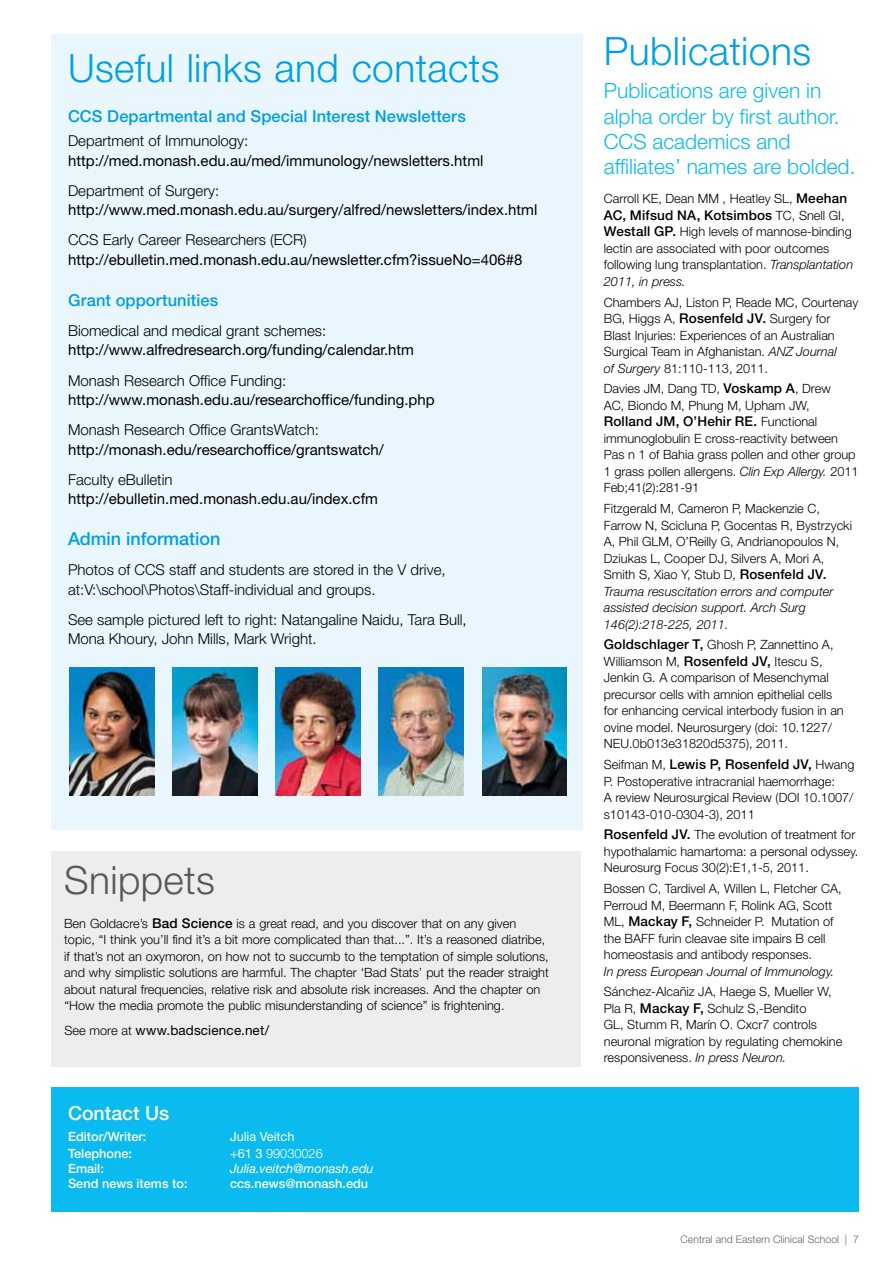
<style>
.page{position:relative;width:893px;height:1263px;background:#fff}
.page>*{position:absolute;margin:0;border:0;box-sizing:border-box;transform-origin:0 0}
.t1{font:300 39px "Helvetica Neue LT";letter-spacing:.01em;color:#009fe3}
.t2{font:300 39px "Helvetica Neue LT";letter-spacing:.01em;color:#575756}
.t3{font:300 21px/25.2px "Helvetica Neue LT";color:#0bbbef}
.t4{font:500 19.5px "Helvetica Neue LT";color:#fff}
.t5{font:500 18px "Helvetica Neue LT";color:#009fe3}
.t6{font:500 16.5px "Helvetica Neue LT";letter-spacing:.005em;color:#009fe3}
.t7{font:15px "Helvetica Neue LT";color:#000}
.t8{font:300 15px/19.5px "Helvetica Neue LT";color:#000}
.t9{font:500 13.5px "Helvetica Neue LT";letter-spacing:.01em;color:#000}
.t10{font:13.5px "Helvetica Neue LT";letter-spacing:.01em;color:#000}
.t11{font:300 12.75px/16.5px "Helvetica Neue LT";color:#000}
.t12{font:500 12.75px "Helvetica Neue LT";color:#fff}
.t13{font:italic 300 12.75px "Helvetica Neue LT";color:#000}
.t14{font:italic 12.75px "Helvetica Neue LT";color:#fff}
.t15{font:300 12.75px "Helvetica Neue LT";color:#fff}
.t16{font:12.75px "Helvetica Neue LT";color:#fff}
.t17{font:300 10.5px "Helvetica Neue LT";color:#646363}
.s1{font-weight:500;font-size:13.5px}
.s2{font-weight:300;font-size:12.75px}
.s3{font-weight:400}
.s4{font-style:italic}
</style>
<div class="page">
<div style="left:51px;top:34px;width:532px;height:795px;background:#eaf6fe"></div>
<div style="left:51px;top:851px;width:530px;height:215px;background:#ededed"></div>
<div style="left:51px;top:1087px;width:808px;height:125px;background:#0bbbef"></div>
<img style="left:69px;top:668px;width:85px;height:127px">
<img style="left:173px;top:668px;width:84px;height:127px">
<img style="left:276px;top:668px;width:85px;height:127px">
<img style="left:379px;top:668px;width:85px;height:127px">
<img style="left:482px;top:668px;width:85px;height:127px">
<h1 class="t1" style="left:68px;top:44px;width:433px">Useful links and contacts</h1>
<p class="t6" style="left:68px;top:107px;width:399px">CCS Departmental and Special Interest Newsletters</p>
<p class="t8" style="left:68px;top:131px;width:182px">Department of Immunology:</p>
<p class="t7" style="left:68px;top:151px;width:417px">http://med.monash.edu.au/med/immunology/newsletters.html</p>
<p class="t8" style="left:68px;top:180px;width:153px">Department of Surgery:</p>
<p class="t7" style="left:68px;top:201px;width:471px">http://www.med.monash.edu.au/surgery/alfred/newsletters/index.html</p>
<p class="t8" style="left:68px;top:230px;width:240px">CCS Early Career Researchers (ECR)</p>
<p class="t7" style="left:68px;top:251px;width:456px">http://ebulletin.med.monash.edu.au/newsletter.cfm?issueNo=406#8</p>
<p class="t6" style="left:68px;top:290px;width:152px">Grant opportunities</p>
<p class="t8" style="left:68px;top:320px;width:260px">Biomedical and medical grant schemes:</p>
<p class="t7" style="left:68px;top:341px;width:347px">http://www.alfredresearch.org/funding/calendar.htm</p>
<p class="t8" style="left:68px;top:370px;width:220px">Monash Research Office Funding:</p>
<p class="t7" style="left:68px;top:391px;width:368px">http://www.monash.edu.au/researchoffice/funding.php</p>
<p class="t8" style="left:68px;top:420px;width:252px">Monash Research Office GrantsWatch:</p>
<p class="t7" style="left:68px;top:440px;width:317px">http://monash.edu/researchoffice/grantswatch/</p>
<p class="t8" style="left:68px;top:469px;width:106px">Faculty eBulletin</p>
<p class="t7" style="left:68px;top:490px;width:311px">http://ebulletin.med.monash.edu.au/index.cfm</p>
<h3 class="t5" style="left:68px;top:528px;width:154px">Admin information</h3>
<p class="t8" style="left:68px;top:560px;width:379px">Photos of CCS staff and students are stored in the V drive, at:V:\school\Photos\Staff-individual and groups.</p>
<p class="t8" style="left:68px;top:609px;width:400px">See sample pictured left to right: Natangaline Naidu, Tara Bull,<br>Mona Khoury, John Mills, Mark Wright.</p>
<h1 class="t2" style="left:64px;top:857px;width:152px">Snippets</h1>
<p class="t11" style="left:64px;top:915px;width:486px">Ben Goldacre’s <span class="s1">Bad Science</span> is a great read, and you discover that on any given topic, “I think you’ll find it’s a bit more complicated than that...”. It’s a reasoned diatribe, if that’s not an oxymoron, on how not to succumb to the temptation of simple solutions, and why simplistic solutions are harmful. The chapter ‘Bad Stats’ put the reader straight about natural frequencies, relative risk and absolute risk increases. And the chapter on “How the media promote the public misunderstanding of science” is frightening.</p>
<p class="t10" style="left:64px;top:1022px;width:206px"><span class="s2">See more at</span> www.badscience.net/</p>
<h3 class="t4" style="left:68px;top:1101px;width:103px">Contact Us</h3>
<p class="t12" style="left:68px;top:1129px;width:80px">Editor/Writer:</p>
<p class="t16" style="left:230px;top:1129px;width:66px">Julia Veitch</p>
<p class="t12" style="left:68px;top:1146px;width:66px">Telephone:</p>
<p class="t15" style="left:230px;top:1145px;width:94px"><span class="s3">+61 3</span> 99030026</p>
<p class="t12" style="left:68px;top:1161px;width:37px">Email:</p>
<p class="t14" style="left:230px;top:1160px;width:145px">Julia.veitch@monash.edu</p>
<p class="t12" style="left:68px;top:1176px;width:121px">Send news items to:</p>
<p class="t12" style="left:230px;top:1176px;width:140px">ccs.news@monash.edu</p>
<h1 class="t1" style="left:604px;top:27px;width:209px">Publications</h1>
<h2 class="t3" style="left:604px;top:78px;width:253px">Publications are given in alpha order by first author.<br>CCS academics and affiliates’ names are bolded.</h2>
<p class="t11" style="left:604px;top:190px;width:245px">Carroll KE, Dean MM , Heatley SL, <span class="s1">Meehan</span></p>
<p class="t9" style="left:604px;top:207px;width:242px">AC, Mifsud NA, Kotsimbos <span class="s2">TC, Snell GI,</span></p>
<p class="t11" style="left:604px;top:223px;width:251px"><span class="s1">Westall GP.</span> High levels of mannose-binding lectin are associated with poor outcomes following lung transplantation. <span class="s4">Transplantation 2011, in press.</span></p>
<p class="t11" style="left:604px;top:293px;width:256px">Chambers AJ, Liston P, Reade MC, Courtenay BG, Higgs A, <span class="s1">Rosenfeld JV.</span> Surgery for Blast Injuries: Experiences of an Australian Surgical Team in Afghanistan. <span class="s4">ANZ Journal<br>of Surgery</span> 81:110-113, 2011.</p>
<p class="t11" style="left:604px;top:380px;width:228px">Davies JM, Dang TD, <span class="s1">Voskamp A</span>, Drew<br>AC, Biondo M, Phung M, Upham JW,</p>
<p class="t9" style="left:604px;top:413px;width:215px">Rolland JM, O’Hehir RE. <span class="s2">Functional</span></p>
<p class="t11" style="left:604px;top:430px;width:256px">immunoglobulin E cross-reactivity between Pas n 1 of Bahia grass pollen and other group 1 grass pollen allergens. <span class="s4">Clin Exp Allergy.</span> 2011<br>Feb;41(2):281-91</p>
<p class="t11" style="left:604px;top:500px;width:250px">Fitzgerald M, Cameron P, Mackenzie C, Farrow N, Scicluna P, Gocentas R, Bystrzycki A, Phil GLM, O’Reilly G, Andrianopoulos N, Dziukas L, Cooper DJ, Silvers A, Mori A, Smith S, Xiao Y, Stub D, <span class="s1">Rosenfeld JV.<br></span><span class="s4">Trauma resuscitation errors and computer assisted decision support. Arch Surg 146(2):218-225, 2011.</span></p>
<p class="t11" style="left:604px;top:636px;width:241px"><span class="s1">Goldschlager T,</span> Ghosh P, Zannettino A, Williamson M, <span class="s1">Rosenfeld JV,</span> Itescu S, Jenkin G. A comparison of Mesenchymal precursor cells with amnion epithelial cells for enhancing cervical interbody fusion in an ovine model. Neurosurgery (doi: 10.1227/ NEU.0b013e31820d5375), 2011.</p>
<p class="t9" style="left:604px;top:756px;width:252px"><span class="s2">Seifman M,</span> Lewis P, Rosenfeld JV, <span class="s2">Hwang</span></p>
<p class="t11" style="left:604px;top:772px;width:251px">P. Postoperative intracranial haemorrhage:<br>A review Neurosurgical Review (DOI 10.1007/ s10143-010-0304-3), 2011</p>
<p class="t11" style="left:604px;top:826px;width:256px"><span class="s1">Rosenfeld JV.</span> The evolution of treatment for hypothalamic hamartoma: a personal odyssey.<br>Neurosurg Focus 30(2):E1,1-5, 2011.</p>
<p class="t11" style="left:604px;top:880px;width:239px">Bossen C, Tardivel A, Willen L, Fletcher CA, Perroud M, Beermann F, Rolink AG, Scott ML, <span class="s1">Mackay F,</span> Schneider P. Mutation of the BAFF furin cleavae site impairs B cell homeostasis and antibody responses.</p>
<p class="t13" style="left:604px;top:963px;width:232px">In press European Journal of Immunology.</p>
<p class="t11" style="left:604px;top:983px;width:240px">Sánchez-Alcañiz JA, Haege S, Mueller W, Pla R, <span class="s1">Mackay F,</span> Schulz S,-Bendito<br>GL, Stumm R, Marín O. Cxcr7 controls neuronal migration by regulating chemokine responsiveness. <span class="s4">In press Neuron.</span></p>
<p class="t17" style="left:681px;top:1232px;width:180px">Central and Eastern Clinical School | 7</p>
</div>
